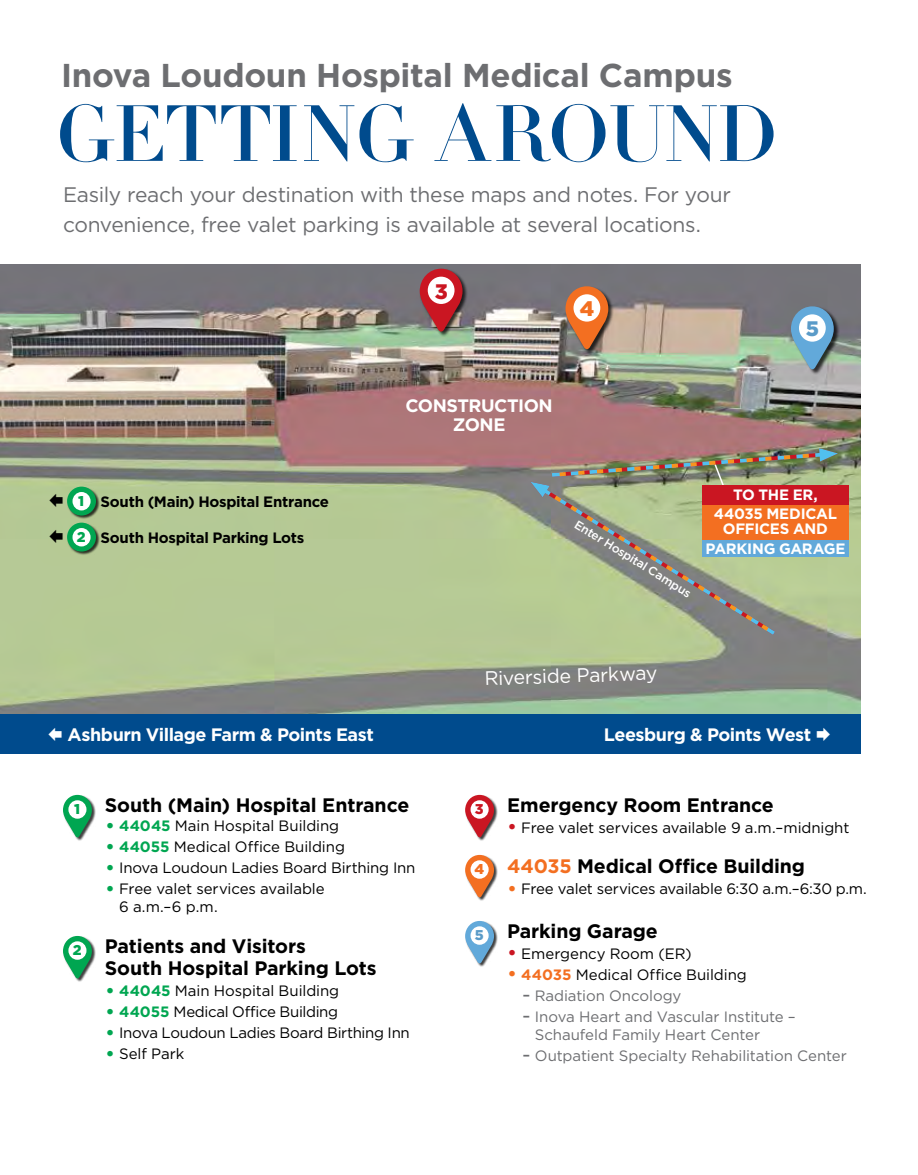
<style>
.page{position:relative;width:918px;height:1175px;background:#fff}
.page>*{position:absolute;margin:0;border:0;box-sizing:border-box;transform-origin:0 0}
.t1{font:78px "Didot LT Std Headline";letter-spacing:-.025em;color:#004b8d}
.t2{font:700 33px "Gotham";letter-spacing:-.01em;color:#6d6e71}
.t3{font:21px/30px "Gotham";letter-spacing:-.015em;color:#6d6e71}
.t4{font:900 21px "Gotham";color:#ca1622}
.t5{font:900 21px "Gotham";color:#f36f21}
.t6{font:900 21px "Gotham";color:#5a9bc8}
.t7{font:700 19.5px/22.5px "Gotham";letter-spacing:-.005em;color:#000}
.t8{font:19.5px "Gotham";color:#fff}
.t9{font:700 18px/19.5px "Gotham";letter-spacing:-.03em;color:#fff;text-align:center}
.t10{font:15px/18px "Gotham";letter-spacing:-.01em;color:#000}
.t11{font:15px/18px "Gotham";letter-spacing:-.005em;color:#6d6e71}
.t12{font:700 15px "Gotham";letter-spacing:-.02em;color:#000}
.t13{font:700 15px/19.5px "Gotham";letter-spacing:-.02em;color:#fff;text-align:center}
.t14{font:900 14.1px "Gotham";color:#00a651}
.t15{font:500 12px "Gotham";color:#fff}
.s1{font-weight:900;font-size:14.1px;color:#00a651}
.s2{font-size:21px;color:#00a651}
.s3{font-weight:700;color:#00a651}
.s4{font-size:21px;color:#ca1622}
.s5{font-weight:900;font-size:14.1px;color:#f36f21}
.s6{color:#f36f21}
.s7{font-size:21px;color:#f36f21}
.s8{font-weight:700;color:#f36f21}
.s9{font-size:21px}
</style>
<div class="page">
<img style="left:0;top:264px;width:861px;height:450px">
<div style="left:0;top:714px;width:861px;height:39px;background:#004b8d"></div>
<div style="left:420px;top:268px;width:49px;height:70px;background:#000;opacity:.75"></div>
<svg style="left:420px;top:269px;width:43px;height:63px;background:#a53d43"></svg>
<div style="left:428px;top:277px;width:27px;height:27px;background:#fff;border-radius:50%"></div>
<div style="left:565px;top:286px;width:50px;height:69px;background:#000;opacity:.75"></div>
<svg style="left:565px;top:286px;width:43px;height:64px;background:#bd7043"></svg>
<div style="left:574px;top:294px;width:26px;height:27px;background:#fff;border-radius:50%"></div>
<div style="left:791px;top:306px;width:49px;height:69px;background:#000;opacity:.75"></div>
<svg style="left:791px;top:306px;width:43px;height:64px;background:#6f9cb3"></svg>
<div style="left:799px;top:314px;width:27px;height:28px;background:#fff;border-radius:50%"></div>
<div style="left:67px;top:487px;width:33px;height:32px;background:#000;opacity:.75"></div>
<svg style="left:67px;top:486px;width:29px;height:29px"></svg>
<div style="left:73px;top:492px;width:18px;height:18px;background:#fff;border-radius:50%"></div>
<div style="left:67px;top:523px;width:33px;height:32px;background:#000;opacity:.75"></div>
<svg style="left:67px;top:522px;width:29px;height:29px"></svg>
<div style="left:73px;top:528px;width:18px;height:18px;background:#fff;border-radius:50%"></div>
<div style="left:702px;top:485px;width:147px;height:20px;background:#ca1622"></div>
<div style="left:702px;top:505px;width:147px;height:36px;background:#f36f21"></div>
<div style="left:702px;top:540px;width:147px;height:17px;background:#62a9da"></div>
<svg style="left:530px;top:448px;width:308px;height:190px"></svg>
<div style="left:63px;top:795px;width:33px;height:46px;background:#000;opacity:.75"></div>
<svg style="left:63px;top:795px;width:29px;height:43px"></svg>
<div style="left:68px;top:800px;width:18px;height:18px;background:#fff;border-radius:50%"></div>
<div style="left:63px;top:936px;width:33px;height:46px;background:#000;opacity:.75"></div>
<svg style="left:63px;top:936px;width:29px;height:43px"></svg>
<div style="left:68px;top:941px;width:18px;height:18px;background:#fff;border-radius:50%"></div>
<div style="left:465px;top:795px;width:33px;height:46px;background:#000;opacity:.75"></div>
<svg style="left:465px;top:795px;width:29px;height:43px"></svg>
<div style="left:471px;top:800px;width:18px;height:18px;background:#fff;border-radius:50%"></div>
<div style="left:465px;top:855px;width:33px;height:46px;background:#000;opacity:.75"></div>
<svg style="left:465px;top:855px;width:29px;height:43px"></svg>
<div style="left:471px;top:860px;width:18px;height:18px;background:#fff;border-radius:50%"></div>
<div style="left:465px;top:921px;width:33px;height:46px;background:#000;opacity:.75"></div>
<svg style="left:465px;top:921px;width:29px;height:43px"></svg>
<div style="left:471px;top:926px;width:18px;height:18px;background:#fff;border-radius:50%"></div>
<svg style="left:50px;top:493px;width:13px;height:13px"></svg>
<svg style="left:50px;top:529px;width:13px;height:13px"></svg>
<h2 class="t2" style="left:61px;top:54px;width:673px">Inova Loudoun Hospital Medical Campus</h2>
<h1 class="t1" style="left:56px;top:87px;width:725px">GETTING AROUND</h1>
<h3 class="t3" style="left:63px;top:179px;width:670px">Easily reach your destination with these maps and notes. For your convenience, free valet parking is available at several locations.</h3>
<h3 class="t4" style="left:435px;top:277px;width:15px">3</h3>
<h3 class="t5" style="left:580px;top:294px;width:16px">4</h3>
<h3 class="t6" style="left:806px;top:314px;width:15px">5</h3>
<p class="t9" style="left:406px;top:395px;width:149px">CONSTRUCTION<br>ZONE</p>
<p class="t12" style="left:78px;top:491px;width:252px"><span class="s1">1</span> South (Main) Hospital Entrance</p>
<p class="t12" style="left:77px;top:527px;width:229px"><span class="s1">2</span> South Hospital Parking Lots</p>
<p class="t15" style="left:580px;top:516px;width:136px;rotate:32deg">Enter Hospital Campus</p>
<p class="t13" style="left:714px;top:484px;width:125px">TO THE ER,<br>44035 MEDICAL</p>
<p class="t13" style="left:705px;top:519px;width:141px">OFFICES AND<br>PARKING GARAGE</p>
<h3 class="t8" style="left:484px;top:666px;width:174px;rotate:-2deg">Riverside Parkway</h3>
<p class="t9" style="left:68px;top:725px;width:308px">Ashburn Village Farm &amp; Points East</p>
<p class="t9" style="left:604px;top:725px;width:209px">Leesburg &amp; Points West</p>
<p class="t14" style="left:74px;top:799px;width:7px">1</p>
<h3 class="t7" style="left:105px;top:793px;width:306px">South (Main) Hospital Entrance</h3>
<p class="t10" style="left:105px;top:816px;width:236px"><span class="s2">•</span> <span class="s3">44045</span> Main Hospital Building</p>
<p class="t10" style="left:105px;top:837px;width:241px"><span class="s2">•</span> <span class="s3">44055</span> Medical Office Building</p>
<p class="t10" style="left:105px;top:858px;width:312px"><span class="s2">•</span> Inova Loudoun Ladies Board Birthing Inn</p>
<p class="t10" style="left:119px;top:879px;width:207px;text-indent:-14px"><span class="s2">•</span> Free valet services available<br>6 a.m.–6 p.m.</p>
<h3 class="t7" style="left:105px;top:934px;width:273px;text-indent:-32px"><sub>2</sub> Patients and Visitors<br>South Hospital Parking Lots</h3>
<p class="t10" style="left:105px;top:981px;width:236px"><span class="s2">•</span> <span class="s3">44045</span> Main Hospital Building</p>
<p class="t10" style="left:105px;top:1002px;width:235px"><span class="s2">•</span> <span class="s3">44055</span> Medical Office Building</p>
<p class="t10" style="left:105px;top:1023px;width:306px"><span class="s2">•</span> Inova Loudoun Ladies Board Birthing Inn</p>
<p class="t10" style="left:105px;top:1044px;width:81px"><span class="s2">•</span> Self Park</p>
<h3 class="t7" style="left:475px;top:793px;width:300px"><sub>3</sub> Emergency Room Entrance</h3>
<p class="t10" style="left:507px;top:818px;width:344px"><span class="s4">•</span> Free valet services available 9 a.m.–midnight</p>
<h3 class="t7" style="left:474px;top:855px;width:332px"><span class="s5">4</span> <span class="s6">44035</span> Medical Office Building</h3>
<p class="t10" style="left:507px;top:879px;width:361px"><span class="s7">•</span> Free valet services available 6:30 a.m.–6:30 p.m.</p>
<h3 class="t7" style="left:475px;top:919px;width:184px"><sub>5</sub> Parking Garage</h3>
<p class="t10" style="left:507px;top:944px;width:186px"><span class="s4">•</span> Emergency Room (ER)</p>
<p class="t10" style="left:507px;top:965px;width:241px"><span class="s7">•</span> <span class="s8">44035</span> Medical Office Building</p>
<p class="t11" style="left:522px;top:986px;width:161px"><span class="s9">-</span> Radiation Oncology</p>
<p class="t11" style="left:535px;top:1007px;width:262px;text-indent:-13px"><span class="s9">-</span> Inova Heart and Vascular Institute –<br>Schaufeld Family Heart Center</p>
<p class="t11" style="left:522px;top:1046px;width:326px"><span class="s9">-</span> Outpatient Specialty Rehabilitation Center</p>
</div>
